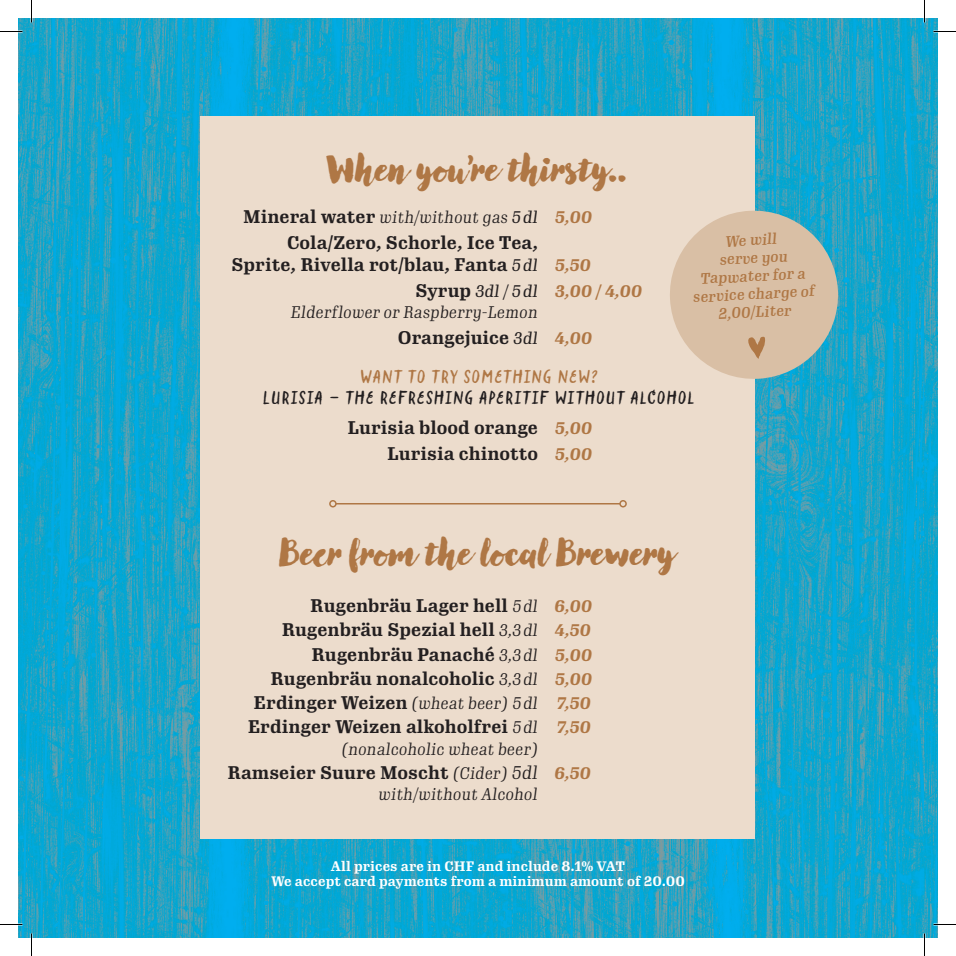
<style>
.page{position:relative;width:956px;height:956px;background:#fff}
.page>*{position:absolute;margin:0;border:0;box-sizing:border-box;transform-origin:0 0}
.Ü1{font:800 36px "Lullabies";color:#af7745}
.Gericht1{font:700 18px/21.6px "Gimlet Micro Condensed";color:#231f20;text-align:center}
.Ü1-2{font:18px/21.6px "Lullabies Text";color:#231f20;text-align:center}
.Gericht1-2{font:italic 300 16.5px/21.6px "Gimlet Micro Condensed";color:#231f20}
.Beschreibung1{font:italic 500 15px/18px "Gimlet Micro Condensed";color:#af7745;text-align:center}
.t1{font:700 13.5px "Gimlet Micro Condensed";color:#fff}
.s1{font-weight:700;font-style:normal;font-size:18px}
.s2{font-weight:400}
.s3{font-weight:700;color:#af7745}
.s4{font-weight:400;font-style:italic;font-size:16.5px}
.s5{font-style:italic;font-size:16.5px;color:#af7745}
.s6{color:#af7745}
.s7{font-weight:300;font-style:italic;font-size:16.5px}
.s8{font-weight:300;font-style:italic}
</style>
<div class="page">
<img style="left:19px;top:19px;width:905px;height:918px">
<svg style="left:924px;top:19px;width:13px;height:918px;background:#17a4ca"></svg>
<div style="left:201px;top:117px;width:554px;height:722px;background:#ecdccc"></div>
<hr style="left:336px;top:503px;width:284px;height:1px;background:#af7745">
<div style="left:619px;top:500px;width:8px;height:7px;border:2px solid #af7745;border-radius:50%"></div>
<div style="left:329px;top:500px;width:8px;height:7px;border:2px solid #af7745;border-radius:50%"></div>
<svg style="left:670px;top:208px;width:170px;height:173px;background:#c3bead"></svg>
<hr style="left:0;top:923px;width:22px;height:2px;background:#fff">
<hr style="left:933px;top:923px;width:23px;height:2px;background:#fff">
<hr style="left:923px;top:0;width:2px;height:23px;background:#fff">
<hr style="left:923px;top:933px;width:2px;height:23px;background:#fff">
<svg style="left:0;top:31px;width:22px;height:1px"></svg>
<svg style="left:933px;top:31px;width:23px;height:1px"></svg>
<svg style="left:0;top:924px;width:22px;height:1px"></svg>
<svg style="left:933px;top:924px;width:23px;height:1px"></svg>
<svg style="left:31px;top:0;width:1px;height:23px"></svg>
<svg style="left:31px;top:933px;width:1px;height:23px"></svg>
<svg style="left:924px;top:0;width:1px;height:23px"></svg>
<svg style="left:924px;top:933px;width:1px;height:23px"></svg>
<p class="Ü1" style="left:327px;top:145px;width:304px">When you’re thirsty..</p>
<p class="Gericht1-2" style="left:243px;top:206px;width:351px"><span class="s1">Mineral water</span> with/without gas <span class="s2">5 dl</span> <span class="s3">5,00</span></p>
<p class="Gericht1" style="left:231px;top:231px;width:361px">Cola/Zero, Schorle, Ice Tea,<br>Sprite, Rivella rot/blau, Fanta <span class="s4">5 dl</span> <span class="s5">5,50</span></p>
<p class="Gericht1-2" style="left:291px;top:279px;width:353px;text-indent:124px"><span class="s1">Syrup</span> <span class="s2">3dl / 5 dl</span> <span class="s3">3,00 / 4,00<br></span>Elderflower or Raspberry-Lemon</p>
<p class="Gericht1" style="left:398px;top:326px;width:196px">Orangejuice <span class="s4">3dl</span> <span class="s5">4,00</span></p>
<p class="Ü1-2" style="left:262px;top:366px;width:434px"><span class="s6">WANT TO TRY SOMETHING NEW?<br></span>LURISIA – THE REFRESHING APERITIF WITHOUT ALCOHOL</p>
<p class="Gericht1" style="left:348px;top:416px;width:246px">Lurisia blood orange <span class="s5">5,00</span></p>
<p class="Gericht1" style="left:387px;top:441px;width:207px">Lurisia chinotto <span class="s5">5,00</span></p>
<p class="Beschreibung1" style="left:690px;top:233px;width:123px;rotate:-3deg">We will<br>serve you<br>Tapwater for a service charge of<br>2,00/Liter</p>
<p class="Ü1" style="left:280px;top:530px;width:397px">Beer from the local Brewery</p>
<p class="Gericht1" style="left:310px;top:594px;width:284px">Rugenbräu Lager hell <span class="s7">5 dl</span> <span class="s5">6,00</span></p>
<p class="Gericht1" style="left:282px;top:618px;width:311px">Rugenbräu Spezial hell <span class="s7">3,3 dl</span> <span class="s5">4,50</span></p>
<p class="Gericht1" style="left:311px;top:642px;width:282px">Rugenbräu Panaché <span class="s7">3,3 dl</span> <span class="s5">5,00</span></p>
<p class="Gericht1" style="left:271px;top:666px;width:323px">Rugenbräu nonalcoholic <span class="s7">3,3 dl</span> <span class="s5">5,00</span></p>
<p class="Gericht1" style="left:254px;top:691px;width:339px">Erdinger Weizen <span class="s7">(wheat beer) 5 dl</span> <span class="s5">7,50</span></p>
<p class="Gericht1" style="left:248px;top:715px;width:345px">Erdinger Weizen alkoholfrei <span class="s7">5 dl</span> <span class="s5">7,50</span></p>
<p class="Gericht1-2" style="left:342px;top:737px;width:198px">(nonalcoholic wheat beer)</p>
<p class="Gericht1" style="left:228px;top:760px;width:365px">Ramseier Suure Moscht <span class="s7">(Cider)</span> <span class="s8">5dl</span> <span class="s5">6,50</span></p>
<p class="Gericht1-2" style="left:379px;top:783px;width:161px">with/without Alcohol</p>
<p class="t1" style="left:331px;top:857px;width:296px">All prices are in CHF and include 8.1% VAT</p>
<p class="t1" style="left:271px;top:872px;width:415px">We accept card payments from a minimum amount of 20.00</p>
</div>
